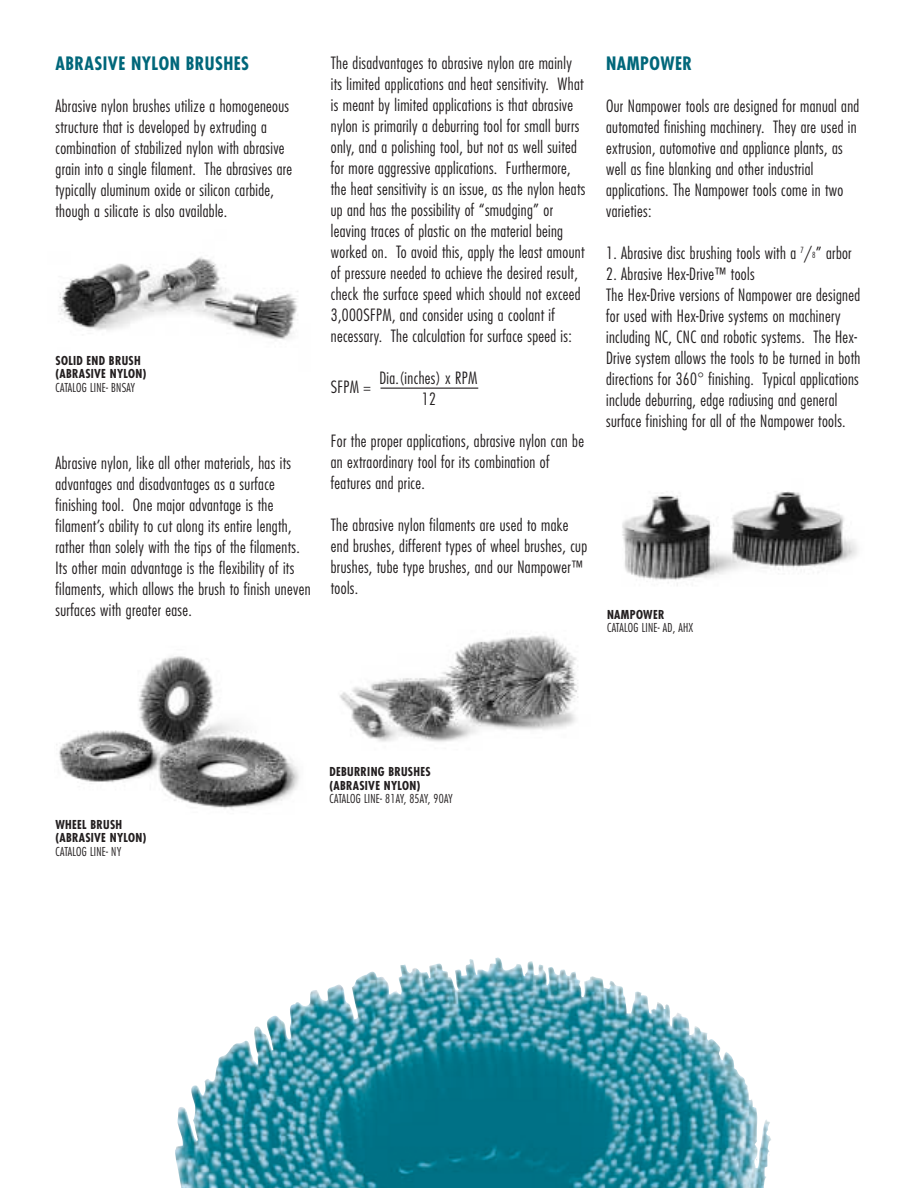
<style>
.page{position:relative;width:918px;height:1188px;background:#fff}
.page>*{position:absolute;margin:0;border:0;box-sizing:border-box;transform-origin:0 0}
.t1{font:700 condensed 18px "Futura";letter-spacing:.025em;color:#00677a}
.t2{font:300 condensed 16.5px/21px "Futura";letter-spacing:.02em;color:#231f20}
.t3{font:700 condensed 12px/13.5px "Futura";letter-spacing:.025em;color:#231f20}
.t4{font:300 condensed 12px "Futura";letter-spacing:.02em;color:#231f20}
.s1{font-size:8.25px}
</style>
<div class="page">
<img style="left:175px;top:957px;width:596px;height:230px">
<img style="left:339px;top:635px;width:239px;height:107px">
<img style="left:56px;top:656px;width:243px;height:154px">
<img style="left:622px;top:491px;width:235px;height:95px">
<img style="left:58px;top:256px;width:240px;height:84px">
<hr style="left:381px;top:388px;width:97px;height:1px;background:#231f20">
<p class="t1" style="left:56px;top:55px;width:195px">ABRASIVE NYLON BRUSHES</p>
<p class="t2" style="left:56px;top:97px;width:238px">Abrasive nylon brushes utilize a homogeneous structure that is developed by extruding a combination of stabilized nylon with abrasive grain into a single filament. The abrasives are typically aluminum oxide or silicon carbide, though a silicate is also available.</p>
<p class="t3" style="left:56px;top:355px;width:92px">SOLID END BRUSH (ABRASIVE NYLON)</p>
<p class="t4" style="left:56px;top:382px;width:81px">CATALOG LINE- BNSAY</p>
<p class="t2" style="left:56px;top:454px;width:257px">Abrasive nylon, like all other materials, has its advantages and disadvantages as a surface finishing tool. One major advantage is the filament’s ability to cut along its entire length, rather than solely with the tips of the filaments.<br>Its other main advantage is the flexibility of its filaments, which allows the brush to finish uneven surfaces with greater ease.</p>
<p class="t2" style="left:331px;top:53px;width:256px">The disadvantages to abrasive nylon are mainly its limited applications and heat sensitivity. What is meant by limited applications is that abrasive nylon is primarily a deburring tool for small burrs only, and a polishing tool, but not as well suited for more aggressive applications. Furthermore, the heat sensitivity is an issue, as the nylon heats up and has the possibility of “smudging” or leaving traces of plastic on the material being worked on. To avoid this, apply the least amount of pressure needed to achieve the desired result, check the surface speed which should not exceed 3,000SFPM, and consider using a coolant if necessary. The calculation for surface speed is:</p>
<p class="t2" style="left:331px;top:377px;width:42px">SFPM =</p>
<p class="t2" style="left:379px;top:368px;width:99px;text-align:center">Dia.(inches) x RPM<br>12</p>
<p class="t2" style="left:331px;top:431px;width:255px">For the proper applications, abrasive nylon can be an extraordinary tool for its combination of features and price.</p>
<p class="t2" style="left:331px;top:515px;width:258px">The abrasive nylon filaments are used to make end brushes, different types of wheel brushes, cup brushes, tube type brushes, and our Nampower™ tools.</p>
<p class="t1" style="left:606px;top:55px;width:88px">NAMPOWER</p>
<p class="t2" style="left:606px;top:97px;width:255px">Our Nampower tools are designed for manual and automated finishing machinery. They are used in extrusion, automotive and appliance plants, as well as fine blanking and other industrial applications. The Nampower tools come in two varieties:</p>
<p class="t2" style="left:606px;top:244px;width:247px">1. Abrasive disc brushing tools with a <sup>7</sup>/<span class="s1">8</span>” arbor</p>
<p class="t2" style="left:606px;top:265px;width:256px">2. Abrasive Hex-Drive™ tools<br>The Hex-Drive versions of Nampower are designed for used with Hex-Drive systems on machinery including NC, CNC and robotic systems. The Hex-Drive system allows the tools to be turned in both directions for 360° finishing. Typical applications include deburring, edge radiusing and general surface finishing for all of the Nampower tools.</p>
<p class="t3" style="left:607px;top:609px;width:59px">NAMPOWER</p>
<p class="t4" style="left:607px;top:623px;width:88px">CATALOG LINE- AD, AHX</p>
<p class="t3" style="left:56px;top:819px;width:92px">WHEEL BRUSH (ABRASIVE NYLON)</p>
<p class="t4" style="left:56px;top:846px;width:67px">CATALOG LINE- NY</p>
<p class="t3" style="left:329px;top:766px;width:103px">DEBURRING BRUSHES (ABRASIVE NYLON)</p>
<p class="t4" style="left:329px;top:794px;width:125px">CATALOG LINE- 81AY, 85AY, 90AY</p>
</div>
